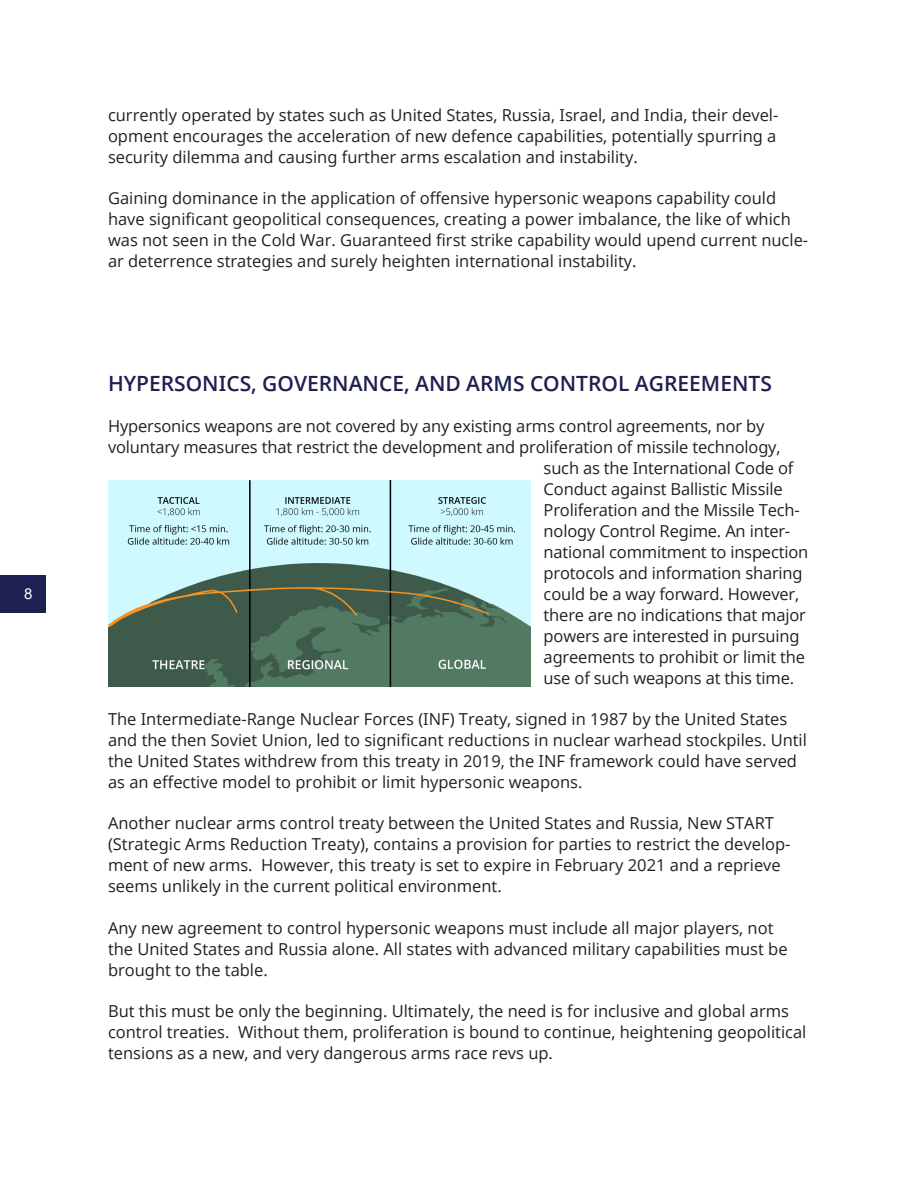
<style>
.page{position:relative;width:918px;height:1188px;background:#fff}
.page>*{position:absolute;margin:0;border:0;box-sizing:border-box;transform-origin:0 0}
.Subhead{font:600 21px "Open Sans";color:#1d2050}
.Subhead-2{font:16.5px/21px "Open Sans";color:#231f20}
.t1{font:15px "Arial";color:#fff}
</style>
<div class="page">
<div style="left:0;top:575px;width:46px;height:38px;background:#1d2050"></div>
<img style="left:108px;top:481px;width:422px;height:205px">
<p class="t1" style="left:24px;top:584px;width:10px">8</p>
<p class="Subhead-2" style="left:108px;top:104px;width:672px;text-align:justify">currently operated by states such as United States, Russia, Israel, and India, their devel&shy;opment encourages the acceleration of new defence capabilities, potentially spurring a security dilemma and causing further arms escalation and instability.</p>
<p class="Subhead-2" style="left:108px;top:187px;width:702px">Gaining dominance in the application of offensive hypersonic weapons capability could have significant geopolitical consequences, creating a power imbalance, the like of which was not seen in the Cold War. Guaranteed first strike capability would upend current nucle&shy;ar deterrence strategies and surely heighten international instability.</p>
<p class="Subhead" style="left:108px;top:369px;width:665px">HYPERSONICS, GOVERNANCE, AND ARMS CONTROL AGREEMENTS</p>
<p class="Subhead-2" style="left:108px;top:415px;width:658px">Hypersonics weapons are not covered by any existing arms control agreements, nor by</p>
<p class="Subhead-2" style="left:108px;top:436px;width:674px">voluntary measures that restrict the development and proliferation of missile technology,</p>
<p class="Subhead-2" style="left:544px;top:457px;width:251px">such as the International Code of</p>
<p class="Subhead-2" style="left:544px;top:478px;width:241px">Conduct against Ballistic Missile</p>
<p class="Subhead-2" style="left:544px;top:499px;width:258px">Proliferation and the Missile Tech-</p>
<p class="Subhead-2" style="left:544px;top:520px;width:248px">nology Control Regime. An inter-</p>
<p class="Subhead-2" style="left:544px;top:541px;width:266px">national commitment to inspection</p>
<p class="Subhead-2" style="left:544px;top:562px;width:261px">protocols and information sharing</p>
<p class="Subhead-2" style="left:544px;top:583px;width:257px">could be a way forward. However,</p>
<p class="Subhead-2" style="left:544px;top:604px;width:264px">there are no indications that major</p>
<p class="Subhead-2" style="left:544px;top:625px;width:257px">powers are interested in pursuing</p>
<p class="Subhead-2" style="left:544px;top:646px;width:263px">agreements to prohibit or limit the</p>
<p class="Subhead-2" style="left:544px;top:667px;width:252px">use of such weapons at this time.</p>
<p class="Subhead-2" style="left:108px;top:708px;width:701px">The Intermediate-Range Nuclear Forces (INF) Treaty, signed in 1987 by the United States and the then Soviet Union, led to significant reductions in nuclear warhead stockpiles. Until the United States withdrew from this treaty in 2019, the INF framework could have served as an effective model to prohibit or limit hypersonic weapons.</p>
<p class="Subhead-2" style="left:108px;top:812px;width:684px">Another nuclear arms control treaty between the United States and Russia, New START (Strategic Arms Reduction Treaty), contains a provision for parties to restrict the develop&shy;ment of new arms. However, this treaty is set to expire in February 2021 and a reprieve seems unlikely in the current political environment.</p>
<p class="Subhead-2" style="left:108px;top:917px;width:681px">Any new agreement to control hypersonic weapons must include all major players, not the United States and Russia alone. All states with advanced military capabilities must be brought to the table.</p>
<p class="Subhead-2" style="left:108px;top:1000px;width:700px">But this must be only the beginning. Ultimately, the need is for inclusive and global arms control treaties. Without them, proliferation is bound to continue, heightening geopolitical tensions as a new, and very dangerous arms race revs up.</p>
</div>
